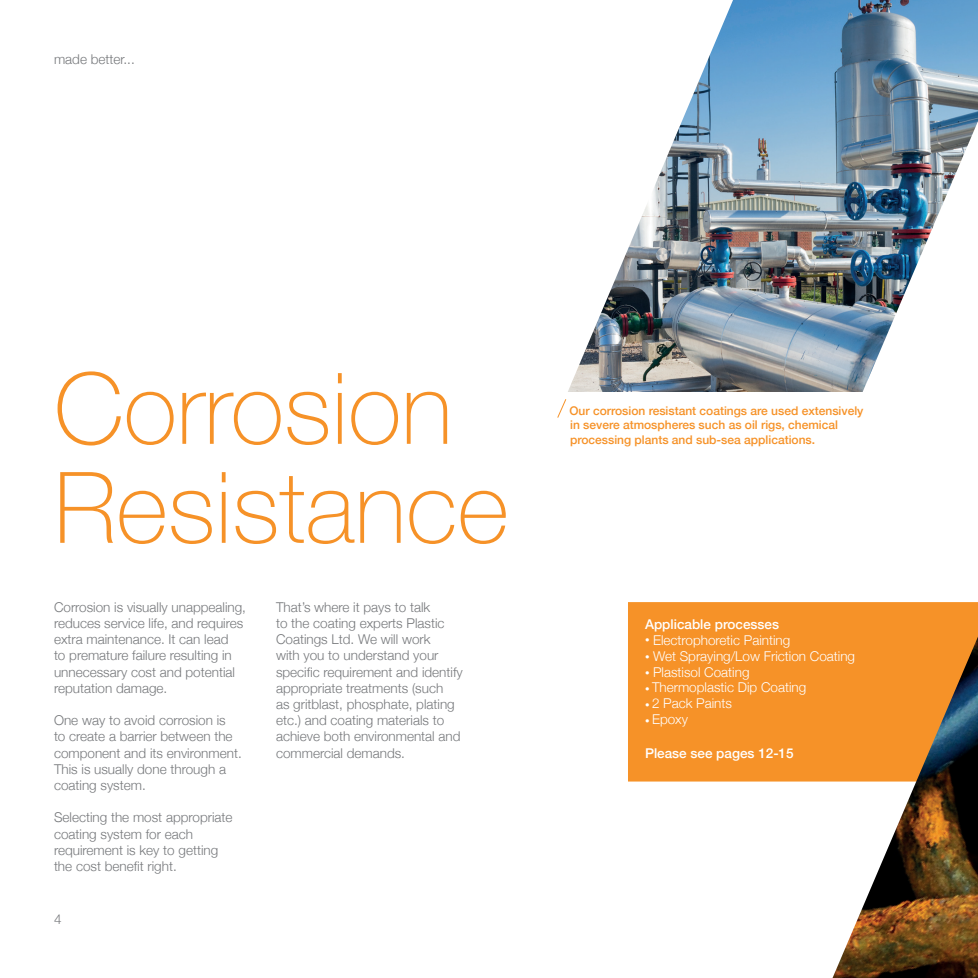
<style>
.page{position:relative;width:978px;height:978px;background:#fff}
.page>*{position:absolute;margin:0;border:0;box-sizing:border-box;transform-origin:0 0}
.t1{font:100 99px/99px "Helvetica Neue";color:#f69228}
.t2{font:300 13.5px/16.2px "Helvetica Neue";color:#76787b}
.t3{font:300 13.5px "Helvetica Neue";color:#fff}
.t4{font:500 13.5px "Helvetica Neue";color:#fff}
.t5{font:500 12px/14.4px "Helvetica Neue";color:#f69228}
.s1{font-size:9px}
</style>
<div class="page">
<img style="left:733px;top:0;width:245px;height:391px">
<img style="left:568px;top:0;width:165px;height:392px">
<img style="left:855px;top:121px;width:123px;height:271px">
<svg style="left:557px;top:399px;width:10px;height:19px"></svg>
<div style="left:628px;top:602px;width:350px;height:180px;background:#f69228"></div>
<img style="left:832px;top:637px;width:146px;height:341px">
<p class="t2" style="left:54px;top:52px;width:82px">made better...</p>
<h1 class="t1" style="left:54px;top:368px;width:456px">Corrosion<br>Resistance</h1>
<p class="t2" style="left:54px;top:600px;width:194px">Corrosion is visually unappealing, reduces service life, and requires extra maintenance. It can lead<br>to premature failure resulting in unnecessary cost and potential reputation damage.</p>
<p class="t2" style="left:54px;top:713px;width:189px">One way to avoid corrosion is<br>to create a barrier between the component and its environment.<br>This is usually done through a coating system.</p>
<p class="t2" style="left:54px;top:811px;width:180px">Selecting the most appropriate coating system for each requirement is key to getting the cost benefit right.</p>
<p class="t2" style="left:54px;top:912px;width:9px">4</p>
<p class="t2" style="left:276px;top:600px;width:188px">That’s where it pays to talk<br>to the coating experts Plastic<br>Coatings Ltd. We will work<br>with you to understand your specific requirement and identify appropriate treatments (such<br>as gritblast, phosphate, plating etc.) and coating materials to achieve both environmental and commercial demands.</p>
<p class="t5" style="left:570px;top:404px;width:295px">Our corrosion resistant coatings are used extensively in severe atmospheres such as oil rigs, chemical processing plants and sub-sea applications.</p>
<p class="t4" style="left:645px;top:619px;width:136px">Applicable processes</p>
<p class="t3" style="left:645px;top:635px;width:147px"><span class="s1">•</span> Electrophoretic Painting</p>
<p class="t3" style="left:645px;top:651px;width:212px"><span class="s1">•</span> Wet Spraying/Low Friction Coating</p>
<p class="t3" style="left:645px;top:667px;width:106px"><span class="s1">•</span> Plastisol Coating</p>
<p class="t3" style="left:645px;top:682px;width:163px"><span class="s1">•</span> Thermoplastic Dip Coating</p>
<p class="t3" style="left:645px;top:698px;width:89px"><span class="s1">•</span> 2 Pack Paints</p>
<p class="t3" style="left:645px;top:715px;width:45px"><span class="s1">•</span> Epoxy</p>
<p class="t4" style="left:645px;top:748px;width:150px">Please see pages 12-15</p>
</div>
